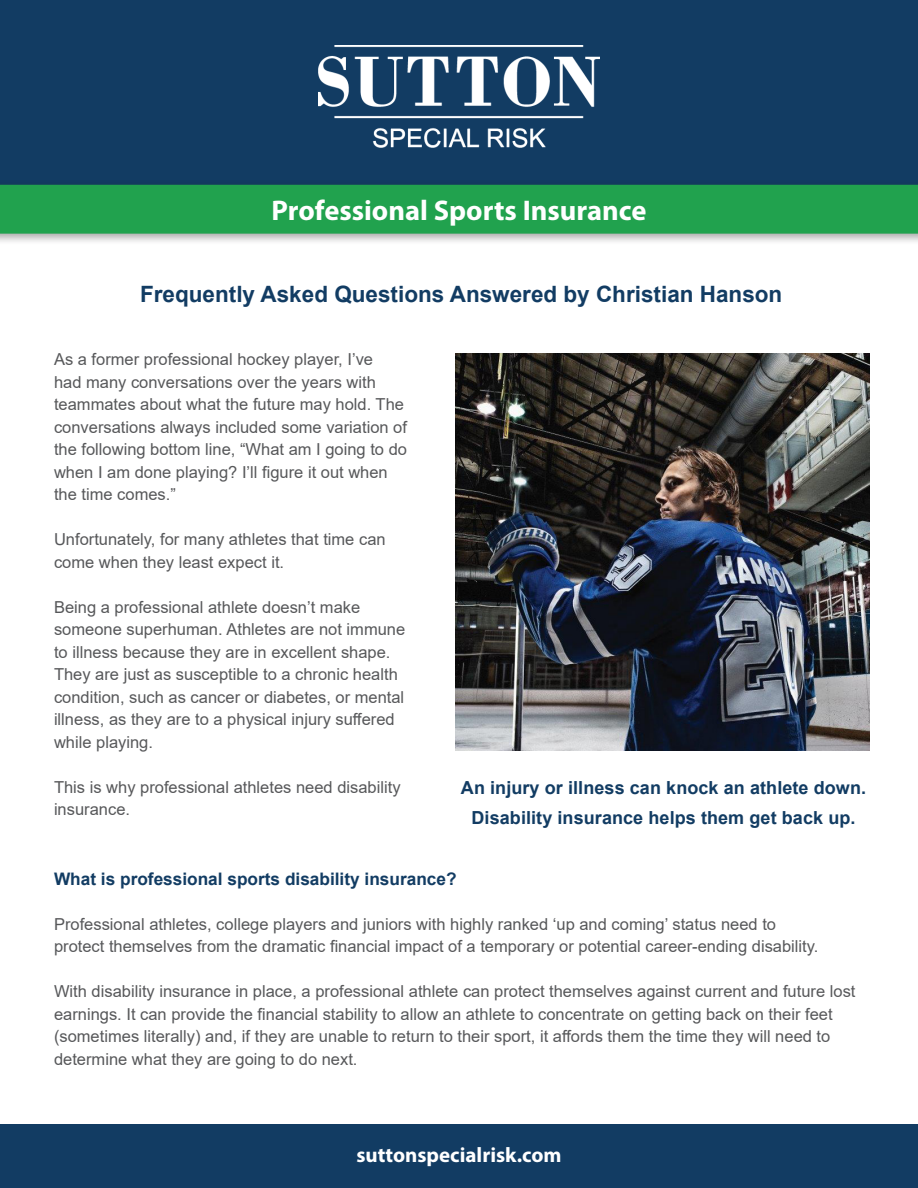
<style>
.page{position:relative;width:918px;height:1188px;background:#fff}
.page>*{position:absolute;margin:0;border:0;box-sizing:border-box;transform-origin:0 0}
.t1{font:700 28.5px "Myriad Pro";color:#fff}
.Bullets{font:700 22.5px "Arial";color:#123c63}
.t2{font:700 21px "Myriad Pro";color:#fff}
.call_out{font:700 18px "Arial";letter-spacing:.005em;color:#123c63}
.t3{font:700 17.25px "Arial";color:#123c63}
.t4{font:16.5px/22.5px "Arial";color:#57585a}
</style>
<div class="page">
<div style="left:0;top:0;width:918px;height:189px;background:#123c63"></div>
<div style="left:0;top:1125px;width:918px;height:63px;background:#123c63"></div>
<div style="left:0;top:179px;width:918px;height:66px;background:#231f20;opacity:.4"></div>
<div style="left:0;top:185px;width:918px;height:49px;background:#21a24e"></div>
<img style="left:318px;top:46px;width:282px;height:102px">
<img style="left:456px;top:353px;width:413px;height:397px">
<p class="t1" style="left:272px;top:192px;width:376px">Professional Sports Insurance</p>
<p class="Bullets" style="left:140px;top:278px;width:644px">Frequently Asked Questions Answered by Christian Hanson</p>
<p class="t4" style="left:54px;top:348px;width:355px">As a former professional hockey player, I’ve<br>had many conversations over the years with teammates about what the future may hold. The conversations always included some variation of the following bottom line, “What am I going to do when I am done playing? I’ll figure it out when the time comes.”</p>
<p class="t4" style="left:54px;top:528px;width:333px">Unfortunately, for many athletes that time can come when they least expect it.</p>
<p class="t4" style="left:54px;top:596px;width:308px">Being a professional athlete doesn’t make</p>
<p class="t4" style="left:54px;top:618px;width:353px">someone superhuman. Athletes are not immune to illness because they are in excellent shape.<br>They are just as susceptible to a chronic health</p>
<p class="t4" style="left:54px;top:686px;width:352px">condition, such as cancer or diabetes, or mental</p>
<p class="t4" style="left:54px;top:708px;width:342px">illness, as they are to a physical injury suffered while playing.</p>
<p class="t4" style="left:54px;top:776px;width:348px">This is why professional athletes need disability insurance.</p>
<p class="call_out" style="left:461px;top:775px;width:407px">An injury or illness can knock an athlete down.</p>
<p class="call_out" style="left:472px;top:805px;width:385px">Disability insurance helps them get back up.</p>
<p class="t3" style="left:54px;top:867px;width:404px">What is professional sports disability insurance?</p>
<p class="t4" style="left:54px;top:913px;width:724px">Professional athletes, college players and juniors with highly ranked ‘up and coming’ status need to</p>
<p class="t4" style="left:54px;top:935px;width:766px">protect themselves from the dramatic financial impact of a temporary or potential career-ending disability.</p>
<p class="t4" style="left:54px;top:980px;width:803px">With disability insurance in place, a professional athlete can protect themselves against current and future lost earnings. It can provide the financial stability to allow an athlete to concentrate on getting back on their feet (sometimes literally) and, if they are unable to return to their sport, it affords them the time they will need to determine what they are going to do next.</p>
<p class="t2" style="left:356px;top:1142px;width:207px">suttonspecialrisk.com</p>
</div>
